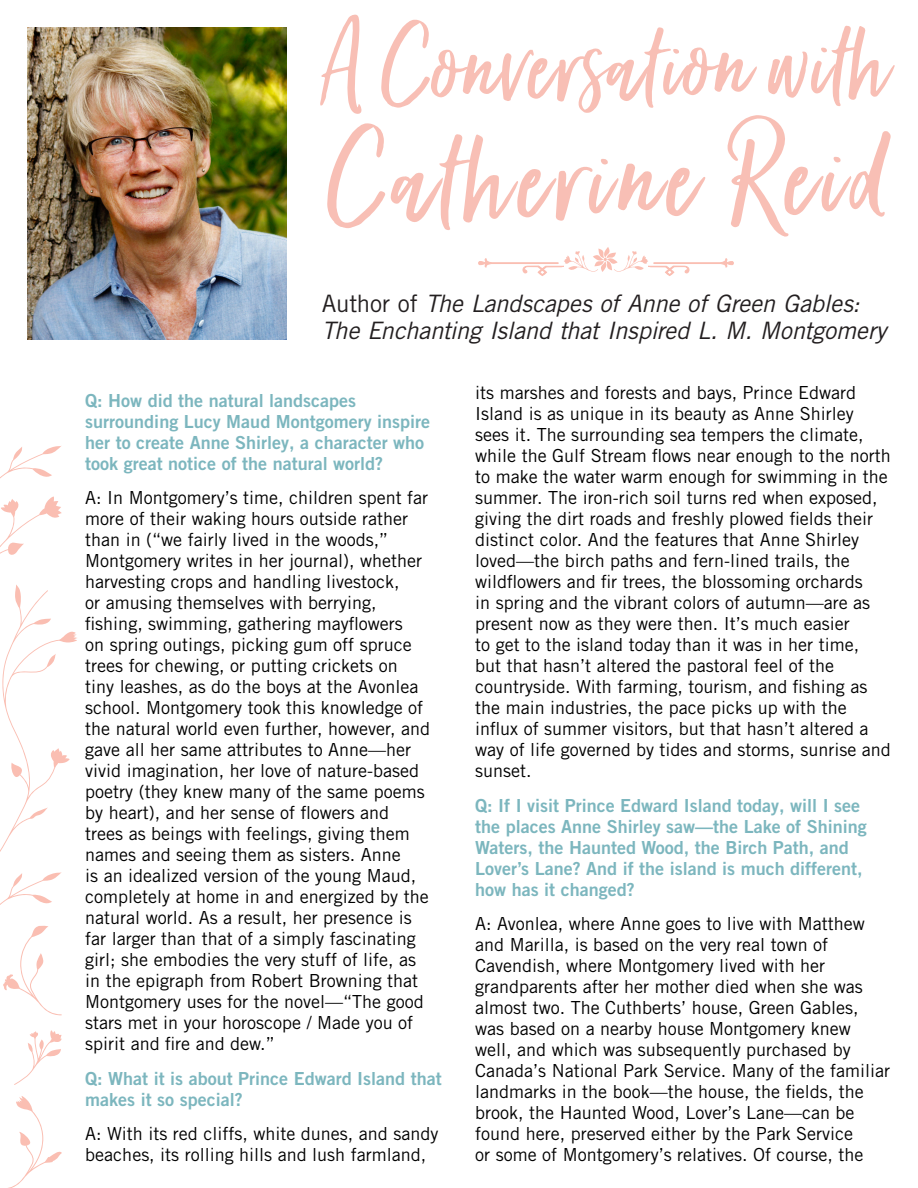
<style>
.page{position:relative;width:918px;height:1188px;background:#fff}
.page>*{position:absolute;margin:0;border:0;box-sizing:border-box;transform-origin:0 0}
.Copy{font:177px "Forever Soulmates";letter-spacing:.03em;color:#f8bfb5}
.Copy-2{font:148.5px "Forever Soulmates";letter-spacing:.01em;color:#f8bfb5}
.Story_Ideas{font:italic 24px/27px "Trade Gothic LT Pro";letter-spacing:-.01em;color:#231f20}
.Copy-3{font:18px/21px "Trade Gothic LT Pro";color:#000}
.Copy-4{font:18px/21px "Trade Gothic LT Pro Bd 2";color:#7cb6be}
.s1{font-style:normal}
</style>
<div class="page">
<img style="left:28px;top:27px;width:258px;height:312px">
<svg style="left:478px;top:247px;width:256px;height:29px"></svg>
<svg style="left:8px;top:1096px;width:54px;height:92px"></svg>
<svg style="left:14px;top:1030px;width:48px;height:55px"></svg>
<svg style="left:3px;top:925px;width:59px;height:90px"></svg>
<svg style="left:0;top:446px;width:61px;height:33px"></svg>
<svg style="left:0;top:496px;width:77px;height:409px"></svg>
<p class="Copy-2" style="left:321px;top:-10px;width:571px">A Conversation with</p>
<p class="Copy" style="left:326px;top:87px;width:563px">Catherine Reid</p>
<p class="Story_Ideas" style="left:322px;top:290px;width:566px"><span class="s1">Author of</span> The Landscapes of Anne of Green Gables:<br>The Enchanting Island that Inspired L. M. Montgomery</p>
<p class="Copy-4" style="left:85px;top:389px;width:346px">Q: How did the natural landscapes surrounding Lucy Maud Montgomery inspire her to create Anne Shirley, a character who took great notice of the natural world?</p>
<p class="Copy-3" style="left:85px;top:487px;width:346px">A: In Montgomery’s time, children spent far more of their waking hours outside rather than in (“we fairly lived in the woods,” Montgomery writes in her journal), whether harvesting crops and handling livestock,<br>or amusing themselves with berrying, fishing, swimming, gathering mayflowers<br>on spring outings, picking gum off spruce trees for chewing, or putting crickets on tiny leashes, as do the boys at the Avonlea school. Montgomery took this knowledge of the natural world even further, however, and gave all her same attributes to Anne—her vivid imagination, her love of nature-based poetry (they knew many of the same poems by heart), and her sense of flowers and trees as beings with feelings, giving them names and seeing them as sisters. Anne<br>is an idealized version of the young Maud, completely at home in and energized by the natural world. As a result, her presence is far larger than that of a simply fascinating girl; she embodies the very stuff of life, as in the epigraph from Robert Browning that Montgomery uses for the novel—“The good stars met in your horoscope / Made you of spirit and fire and dew.”</p>
<p class="Copy-4" style="left:85px;top:1067px;width:358px">Q: What it is about Prince Edward Island that makes it so special?</p>
<p class="Copy-3" style="left:85px;top:1123px;width:355px">A: With its red cliffs, white dunes, and sandy beaches, its rolling hills and lush farmland,</p>
<p class="Copy-3" style="left:475px;top:382px;width:417px">its marshes and forests and bays, Prince Edward Island is as unique in its beauty as Anne Shirley sees it. The surrounding sea tempers the climate, while the Gulf Stream flows near enough to the north to make the water warm enough for swimming in the summer. The iron-rich soil turns red when exposed, giving the dirt roads and freshly plowed fields their distinct color. And the features that Anne Shirley loved—the birch paths and fern-lined trails, the wildflowers and fir trees, the blossoming orchards<br>in spring and the vibrant colors of autumn—are as present now as they were then. It’s much easier<br>to get to the island today than it was in her time,<br>but that hasn’t altered the pastoral feel of the countryside. With farming, tourism, and fishing as the main industries, the pace picks up with the influx of summer visitors, but that hasn’t altered a way of life governed by tides and storms, sunrise and sunset.</p>
<p class="Copy-4" style="left:475px;top:794px;width:393px">Q: If I visit Prince Edward Island today, will I see the places Anne Shirley saw—the Lake of Shining Waters, the Haunted Wood, the Birch Path, and Lover’s Lane? And if the island is much different, how has it changed?</p>
<p class="Copy-3" style="left:475px;top:913px;width:416px">A: Avonlea, where Anne goes to live with Matthew and Marilla, is based on the very real town of Cavendish, where Montgomery lived with her grandparents after her mother died when she was almost two. The Cuthberts’ house, Green Gables, was based on a nearby house Montgomery knew well, and which was subsequently purchased by Canada’s National Park Service. Many of the familiar landmarks in the book—the house, the fields, the brook, the Haunted Wood, Lover’s Lane—can be found here, preserved either by the Park Service<br>or some of Montgomery’s relatives. Of course, the</p>
</div>
